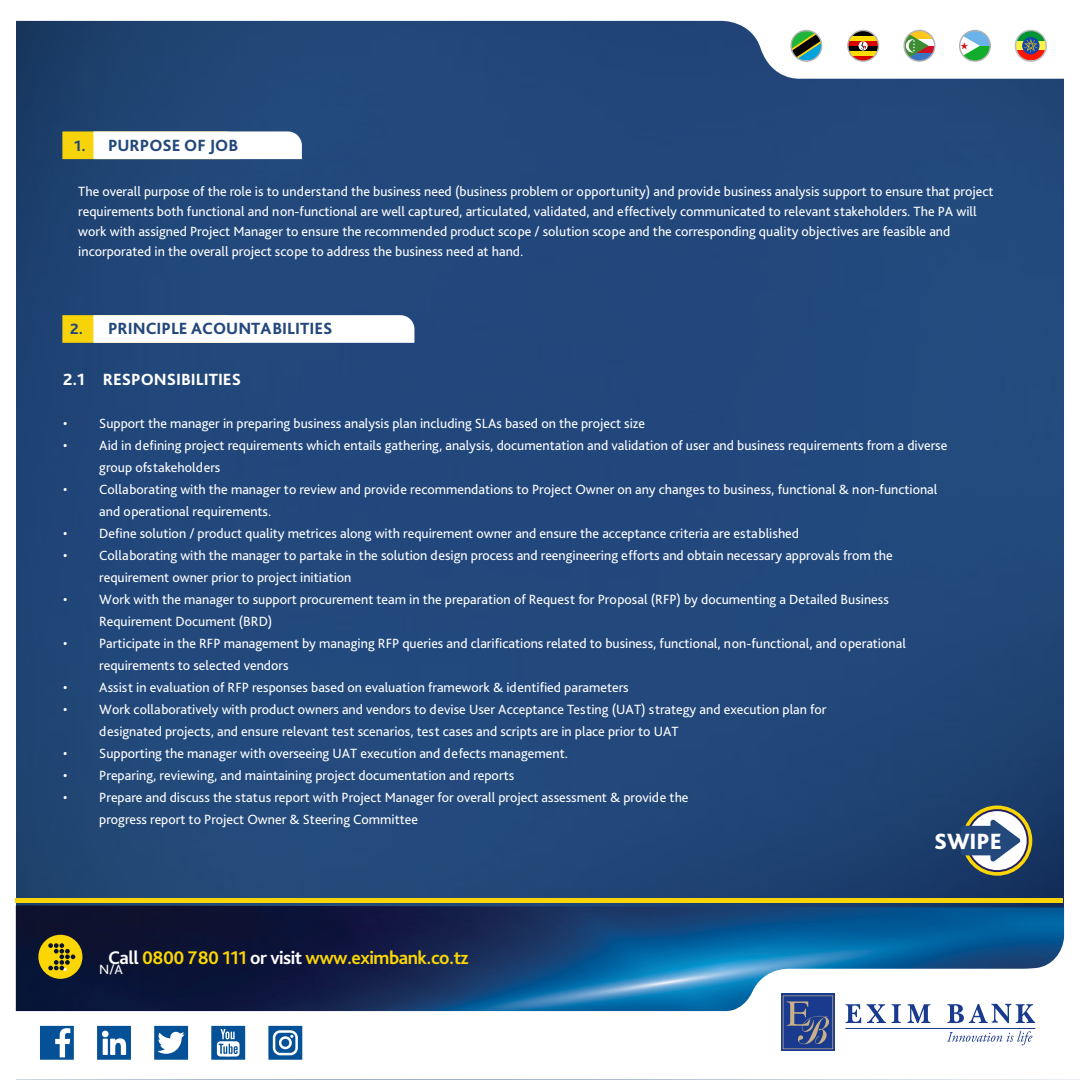
<style>
.page{position:relative;width:1080px;height:1080px;background:#fff}
.page>*{position:absolute;margin:0;border:0;box-sizing:border-box;transform-origin:0 0}
.t1{font:800 23.1px "Bliss Pro";color:#fff}
.t2{font:700 19.2px "Bliss Pro";letter-spacing:-.025em;color:#fbd603}
.t3{font:800 17px "Bliss Pro";color:#22487c}
.t4{font:800 17px "Bliss Pro";color:#fff}
.t5{font:14px/22px "Bliss Pro";color:#fff}
.s1{font-size:15.6px}
.s2{color:#fff}
</style>
<div class="page">
<img style="left:16px;top:81px;width:1064px;height:999px">
<svg style="left:62px;top:131px;width:240px;height:28px"></svg>
<div style="left:1064px;top:0;width:16px;height:1079px;background:#fff"></div>
<div style="left:1px;top:920px;width:1079px;height:159px;background:#fff"></div>
<svg style="left:40px;top:1026px;width:34px;height:34px"></svg>
<svg style="left:97px;top:1026px;width:34px;height:34px"></svg>
<svg style="left:154px;top:1026px;width:34px;height:34px"></svg>
<svg style="left:211px;top:1026px;width:34px;height:34px"></svg>
<svg style="left:268px;top:1026px;width:34px;height:34px"></svg>
<div style="left:781px;top:994px;width:54px;height:57px;background:#39508c"></div>
<svg style="left:783px;top:1011px;width:50px;height:38px;background:#41558c"></svg>
<hr style="left:845px;top:1028px;width:190px;height:1px;background:#1a3b8d">
<svg style="left:947px;top:1031px;width:85px;height:14px"></svg>
<svg style="left:846px;top:1011px;width:15px;height:12px"></svg>
<svg style="left:867px;top:1011px;width:19px;height:12px"></svg>
<svg style="left:892px;top:1011px;width:9px;height:12px"></svg>
<svg style="left:908px;top:1011px;width:22px;height:12px"></svg>
<svg style="left:947px;top:1011px;width:88px;height:12px"></svg>
<img style="left:16px;top:905px;width:1048px;height:106px">
<svg style="left:38px;top:935px;width:44px;height:44px;background:#a79213"></svg>
<hr style="left:16px;top:899px;width:1047px;height:4px;background:#f9d407">
<svg style="left:16px;top:20px;width:1048px;height:61px;fill:#214679"></svg>
<svg style="left:847px;top:30px;width:32px;height:32px"></svg>
<svg style="left:790px;top:30px;width:32px;height:32px"></svg>
<svg style="left:903px;top:30px;width:32px;height:32px"></svg>
<svg style="left:959px;top:30px;width:32px;height:32px"></svg>
<div style="left:1015px;top:30px;width:32px;height:32px;border:3px solid #bbbdbf;border-radius:50%"></div>
<svg style="left:1016px;top:31px;width:29px;height:10px"></svg>
<div style="left:1016px;top:41px;width:29px;height:10px;background:#fff343"></div>
<svg style="left:1016px;top:51px;width:29px;height:9px"></svg>
<svg style="left:1022px;top:37px;width:18px;height:17px"></svg>
<svg style="left:1024px;top:39px;width:14px;height:14px"></svg>
<svg style="left:962px;top:806px;width:70px;height:70px"></svg>
<svg style="left:967px;top:810px;width:61px;height:61px"></svg>
<div style="left:966px;top:809px;width:63px;height:63px;border:2px solid #262262;border-radius:50%"></div>
<svg style="left:961px;top:819px;width:60px;height:43px"></svg>
<svg style="left:210px;top:315px;width:204px;height:28px"></svg>
<img style="left:15px;top:239px;width:195px;height:660px">
<p class="t3" style="left:74px;top:134px;width:166px"><span class="s1">1.</span> PURPOSE OF JOB</p>
<p class="t5" style="left:78px;top:181px;width:917px;line-height:20px">The overall purpose of the role is to understand the business need (business problem or opportunity) and provide business analysis support to ensure that project requirements both functional and non-functional are well captured, articulated, validated, and effectively communicated to relevant stakeholders. The PA will work with assigned Project Manager to ensure the recommended product scope / solution scope and the corresponding quality objectives are feasible and incorporated in the overall project scope to address the business need at hand.</p>
<p class="t3" style="left:70px;top:318px;width:264px"><span class="s1">2.</span> PRINCIPLE ACOUNTABILITIES</p>
<p class="t4" style="left:63px;top:369px;width:179px">2.1 RESPONSIBILITIES</p>
<p class="t5" style="left:63px;top:412px;width:583px">• Support the manager in preparing business analysis plan including SLAs based on the project size</p>
<p class="t5" style="left:99px;top:434px;width:850px;text-indent:-36px">• Aid in defining project requirements which entails gathering, analysis, documentation and validation of user and business requirements from a diverse group ofstakeholders</p>
<p class="t5" style="left:99px;top:478px;width:840px;text-indent:-36px">• Collaborating with the manager to review and provide recommendations to Project Owner on any changes to business, functional &amp; non-functional and operational requirements.</p>
<p class="t5" style="left:63px;top:522px;width:737px">• Define solution / product quality metrices along with requirement owner and ensure the acceptance criteria are established</p>
<p class="t5" style="left:99px;top:544px;width:795px;text-indent:-36px">• Collaborating with the manager to partake in the solution design process and reengineering efforts and obtain necessary approvals from the requirement owner prior to project initiation</p>
<p class="t5" style="left:99px;top:588px;width:791px;text-indent:-36px">• Work with the manager to support procurement team in the preparation of Request for Proposal (RFP) by documenting a Detailed Business<br>Requirement Document (BRD)</p>
<p class="t5" style="left:99px;top:632px;width:808px;text-indent:-36px">• Participate in the RFP management by managing RFP queries and clarifications related to business, functional, non-functional, and operational requirements to selected vendors</p>
<p class="t5" style="left:63px;top:676px;width:567px">• Assist in evaluation of RFP responses based on evaluation framework &amp; identified parameters</p>
<p class="t5" style="left:99px;top:698px;width:729px;text-indent:-36px">• Work collaboratively with product owners and vendors to devise User Acceptance Testing (UAT) strategy and execution plan for designated projects, and ensure relevant test scenarios, test cases and scripts are in place prior to UAT</p>
<p class="t5" style="left:63px;top:742px;width:506px">• Supporting the manager with overseeing UAT execution and defects management.</p>
<p class="t5" style="left:63px;top:764px;width:452px">• Preparing, reviewing, and maintaining project documentation and reports</p>
<p class="t5" style="left:99px;top:786px;width:591px;text-indent:-36px">• Prepare and discuss the status report with Project Manager for overall project assessment &amp; provide the progress report to Project Owner &amp; Steering Committee</p>
<h2 class="t2" style="left:108px;top:945px;width:362px"><span class="s2">Call</span> 0800 780 111 <span class="s2">or visit</span> www.eximbank.co.tz</h2>
<p class="t5" style="left:63px;top:958px;width:61px">• N/A</p>
<h1 class="t1" style="left:934px;top:827px;width:70px">SWIPE</h1>
</div>
